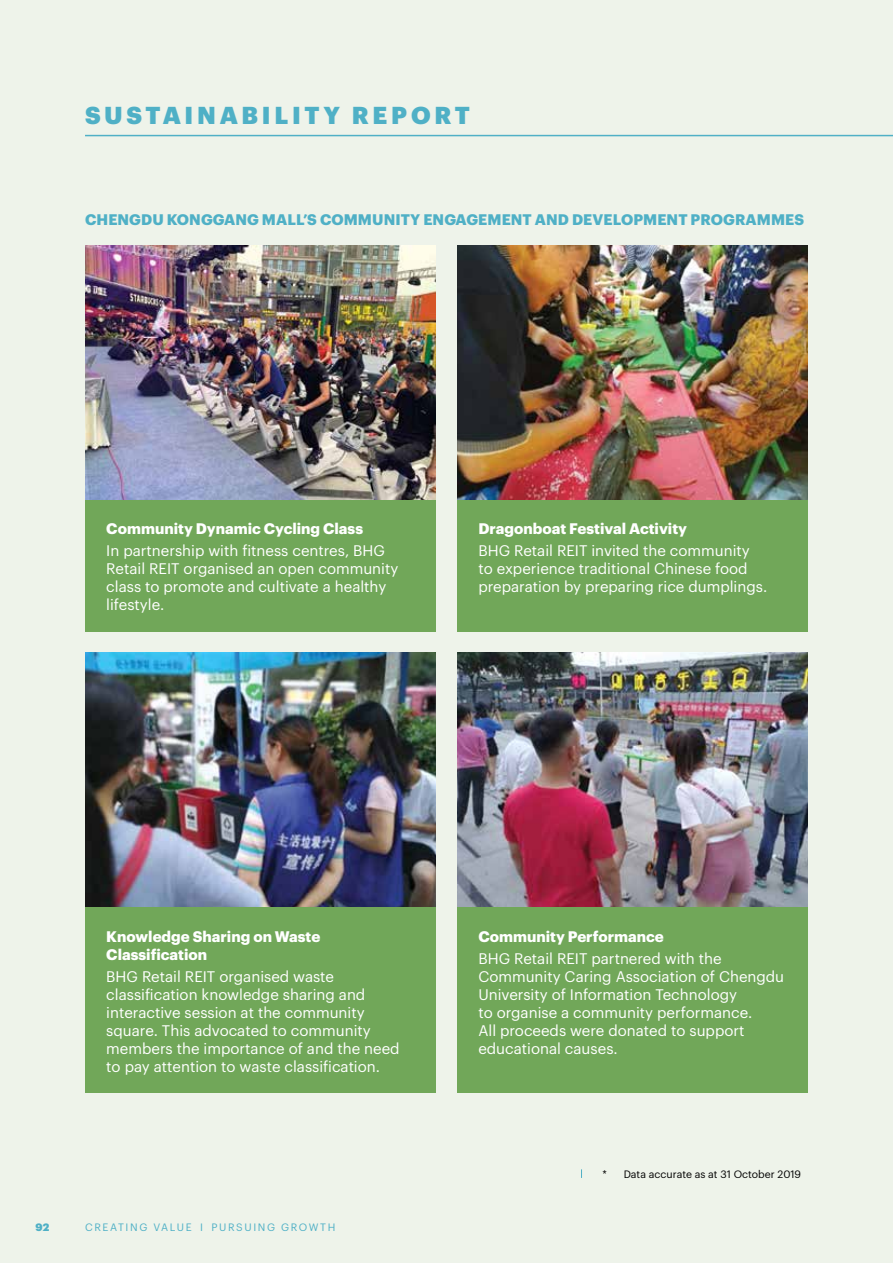
<style>
.page{position:relative;width:893px;height:1263px;background:#eef3ea}
.page>*{position:absolute;margin:0;border:0;box-sizing:border-box;transform-origin:0 0}
.t1{font:900 24px "Graphik";letter-spacing:.155em;color:#4fb0c6}
.t2{font:15px/18px "Graphik";color:#fff}
.t3{font:700 15px/18px "Graphik";color:#fff}
.t4{font:700 15px "Graphik";letter-spacing:.005em;color:#4fb0c6}
.t5{font:10.5px "Graphik";color:#000}
.t6{font:10.5px "Graphik";letter-spacing:.155em;color:#4fb0c6}
.t7{font:900 10.5px "Graphik";color:#4fb0c6}
</style>
<div class="page">
<img style="left:85px;top:245px;width:351px;height:255px">
<img style="left:85px;top:653px;width:351px;height:255px">
<img style="left:457px;top:245px;width:351px;height:255px">
<img style="left:457px;top:653px;width:351px;height:255px">
<div style="left:85px;top:500px;width:351px;height:131px;background:#71a759"></div>
<div style="left:85px;top:908px;width:351px;height:185px;background:#71a759"></div>
<div style="left:457px;top:500px;width:351px;height:131px;background:#71a759"></div>
<div style="left:457px;top:908px;width:351px;height:185px;background:#71a759"></div>
<hr style="left:85px;top:135px;width:808px;height:1px;background:#4fb0c6">
<h1 class="t1" style="left:85px;top:96px;width:386px">SUSTAINABILITY REPORT</h1>
<p class="t4" style="left:85px;top:208px;width:721px">CHENGDU KONGGANG MALL’S COMMUNITY ENGAGEMENT AND DEVELOPMENT PROGRAMMES</p>
<p class="t3" style="left:106px;top:518px;width:258px">Community Dynamic Cycling Class</p>
<p class="t2" style="left:106px;top:540px;width:294px">In partnership with fitness centres, BHG Retail REIT organised an open community class to promote and cultivate a healthy lifestyle.</p>
<p class="t3" style="left:478px;top:518px;width:210px">Dragonboat Festival Activity</p>
<p class="t2" style="left:478px;top:540px;width:290px">BHG Retail REIT invited the community to experience traditional Chinese food preparation by preparing rice dumplings.</p>
<p class="t3" style="left:106px;top:926px;width:216px">Knowledge Sharing on Waste<br>Classification</p>
<p class="t2" style="left:106px;top:966px;width:295px">BHG Retail REIT organised waste classification knowledge sharing and interactive session at the community square. This advocated to community members the importance of and the need to pay attention to waste classification.</p>
<p class="t7" style="left:36px;top:1218px;width:15px">92</p>
<p class="t6" style="left:85px;top:1219px;width:252px">CREATING VALUE I PURSUING GROWTH</p>
<p class="t3" style="left:478px;top:926px;width:187px">Community Performance</p>
<p class="t2" style="left:478px;top:948px;width:307px">BHG Retail REIT partnered with the Community Caring Association of Chengdu University of Information Technology<br>to organise a community performance.<br>All proceeds were donated to support educational causes.</p>
<p class="t5" style="left:602px;top:1166px;width:200px">* Data accurate as at 31 October 2019</p>
</div>
